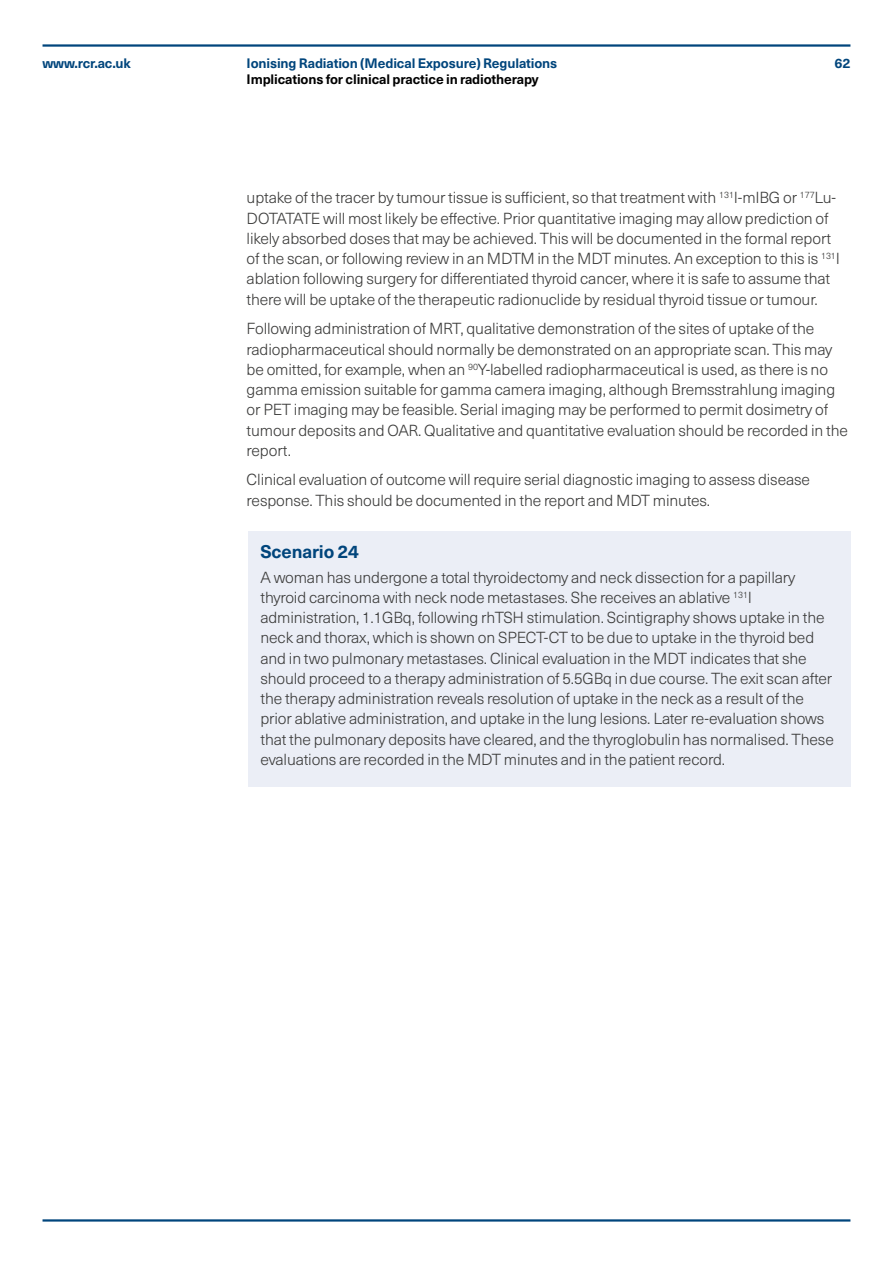
<style>
.page{position:relative;width:893px;height:1263px;background:#fff}
.page>*{position:absolute;margin:0;border:0;box-sizing:border-box;transform-origin:0 0}
.t1{font:700 18px "Neue Haas Unica Pro";letter-spacing:-.01em;color:#00457c}
.t2{font:300 15.75px/20.2px "Neue Haas Unica Pro";letter-spacing:-.01em;color:#3c3c3b}
.t3{font:700 13.5px "Neue Haas Unica Pro";letter-spacing:-.01em;color:#00457c}
.t4{font:700 13.5px "Neue Haas Unica Pro";letter-spacing:-.01em;color:#000}
</style>
<div class="page">
<hr style="left:43px;top:1219px;width:807px;height:2px;background:#00457c">
<hr style="left:43px;top:44px;width:807px;height:3px;background:#00457c">
<div style="left:248px;top:531px;width:602px;height:255px;background:#ebeef6"></div>
<p class="t3" style="left:43px;top:55px;width:90px">www.rcr.ac.uk</p>
<p class="t3" style="left:247px;top:55px;width:312px">Ionising Radiation (Medical Exposure) Regulations</p>
<p class="t3" style="left:834px;top:55px;width:18px">62</p>
<p class="t4" style="left:247px;top:71px;width:293px">Implications for clinical practice in radiotherapy</p>
<p class="t2" style="left:247px;top:188px;width:595px">uptake of the tracer by tumour tissue is sufficient, so that treatment with <sup>131</sup>I-mIBG or <sup>177</sup>Lu-DOTATATE will most likely be effective. Prior quantitative imaging may allow prediction of likely absorbed doses that may be achieved. This will be documented in the formal report of the scan, or following review in an MDTM in the MDT minutes. An exception to this is <sup>131</sup>I ablation following surgery for differentiated thyroid cancer, where it is safe to assume that there will be uptake of the therapeutic radionuclide by residual thyroid tissue or tumour.</p>
<p class="t2" style="left:247px;top:319px;width:603px">Following administration of MRT, qualitative demonstration of the sites of uptake of the radiopharmaceutical should normally be demonstrated on an appropriate scan. This may be omitted, for example, when an <sup>90</sup>Y-labelled radiopharmaceutical is used, as there is no gamma emission suitable for gamma camera imaging, although Bremsstrahlung imaging or PET imaging may be feasible. Serial imaging may be performed to permit dosimetry of tumour deposits and OAR. Qualitative and quantitative evaluation should be recorded in the report.</p>
<p class="t2" style="left:247px;top:470px;width:565px">Clinical evaluation of outcome will require serial diagnostic imaging to assess disease response. This should be documented in the report and MDT minutes.</p>
<p class="t1" style="left:260px;top:540px;width:100px">Scenario 24</p>
<p class="t2" style="left:260px;top:567px;width:575px">A woman has undergone a total thyroidectomy and neck dissection for a papillary thyroid carcinoma with neck node metastases. She receives an ablative <sup>131</sup>I administration, 1.1GBq, following rhTSH stimulation. Scintigraphy shows uptake in the neck and thorax, which is shown on SPECT-CT to be due to uptake in the thyroid bed and in two pulmonary metastases. Clinical evaluation in the MDT indicates that she should proceed to a therapy administration of 5.5GBq in due course. The exit scan after the therapy administration reveals resolution of uptake in the neck as a result of the prior ablative administration, and uptake in the lung lesions. Later re-evaluation shows that the pulmonary deposits have cleared, and the thyroglobulin has normalised. These evaluations are recorded in the MDT minutes and in the patient record.</p>
</div>
